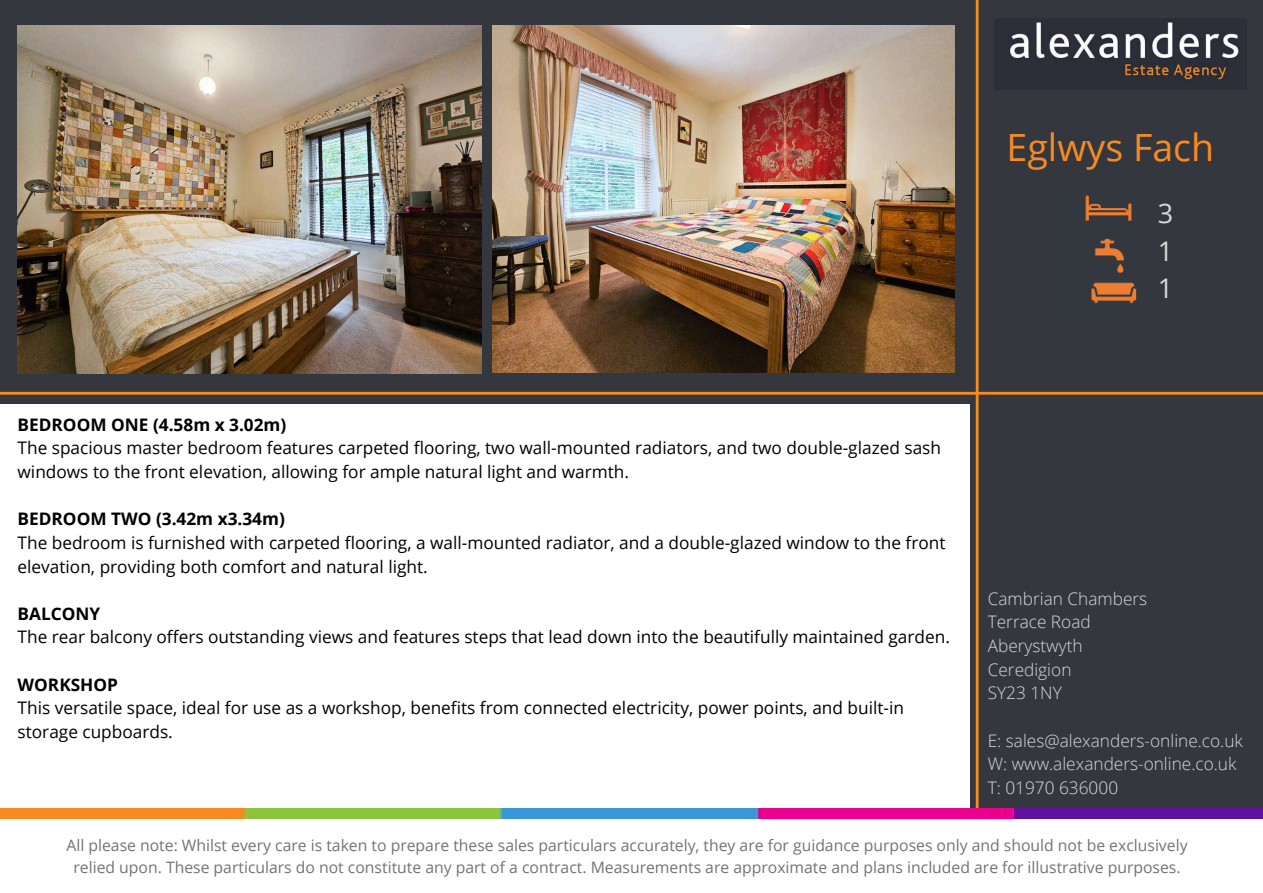
<style>
.page{position:relative;width:1263px;height:893px;background:#fff}
.page>*{position:absolute;margin:0;border:0;box-sizing:border-box;transform-origin:0 0}
.t1{font:37.5px "Open Sans";color:#f78b21}
.t2{font:27px/37.7px "Open Sans";color:#d9d9d9;text-align:justify}
.t3{font:17.25px/23.6px "Open Sans";color:#000}
.t4{font:300 17.25px/23.6px "Open Sans";color:#d9d9d9}
.t5{font:700 17.25px "Open Sans";color:#000}
.t6{font:15.75px/21.9px "Open Sans";color:#737373;text-align:center}
</style>
<div class="page">
<div style="left:0;top:0;width:975px;height:404px;background:#34383e"></div>
<div style="left:970px;top:0;width:293px;height:808px;background:#34383e"></div>
<img style="left:1008px;top:19px;width:232px;height:66px">
<img style="left:0;top:808px;width:1263px;height:10px">
<hr style="left:0;top:392px;width:1263px;height:3px;background:#f78b21">
<hr style="left:976px;top:0;width:2px;height:808px;background:#f78b21">
<img style="left:1085px;top:195px;width:52px;height:109px">
<img style="left:18px;top:25px;width:463px;height:349px">
<img style="left:493px;top:25px;width:461px;height:348px">
<h1 class="t1" style="left:1006px;top:121px;width:209px">Eglwys Fach</h1>
<h2 class="t2" style="left:1158px;top:194px;width:17px">3<br>1<br>1</h2>
<p class="t5" style="left:18px;top:412px;width:270px">BEDROOM ONE (4.58m x 3.02m)</p>
<p class="t3" style="left:18px;top:436px;width:925px">The spacious master bedroom features carpeted flooring, two wall-mounted radiators, and two double-glazed sash windows to the front elevation, allowing for ample natural light and warmth.</p>
<p class="t5" style="left:18px;top:507px;width:269px">BEDROOM TWO (3.42m x3.34m)</p>
<p class="t3" style="left:18px;top:530px;width:929px">The bedroom is furnished with carpeted flooring, a wall-mounted radiator, and a double-glazed window to the front elevation, providing both comfort and natural light.</p>
<p class="t5" style="left:18px;top:601px;width:84px">BALCONY</p>
<p class="t3" style="left:18px;top:625px;width:934px">The rear balcony offers outstanding views and features steps that lead down into the beautifully maintained garden.</p>
<p class="t5" style="left:18px;top:672px;width:102px">WORKSHOP</p>
<p class="t3" style="left:18px;top:696px;width:888px">This versatile space, ideal for use as a workshop, benefits from connected electricity, power points, and built-in storage cupboards.</p>
<p class="t4" style="left:988px;top:586px;width:161px">Cambrian Chambers<br>Terrace Road<br>Aberystwyth<br>Ceredigion<br>SY23 1NY</p>
<p class="t4" style="left:988px;top:728px;width:257px">E: sales@alexanders-online.co.uk<br>W: www.alexanders-online.co.uk<br>T: 01970 636000</p>
<p class="t6" style="left:66px;top:834px;width:1122px">All please note: Whilst every care is taken to prepare these sales particulars accurately, they are for guidance purposes only and should not be exclusively relied upon. These particulars do not constitute any part of a contract. Measurements are approximate and plans included are for illustrative purposes.</p>
</div>
